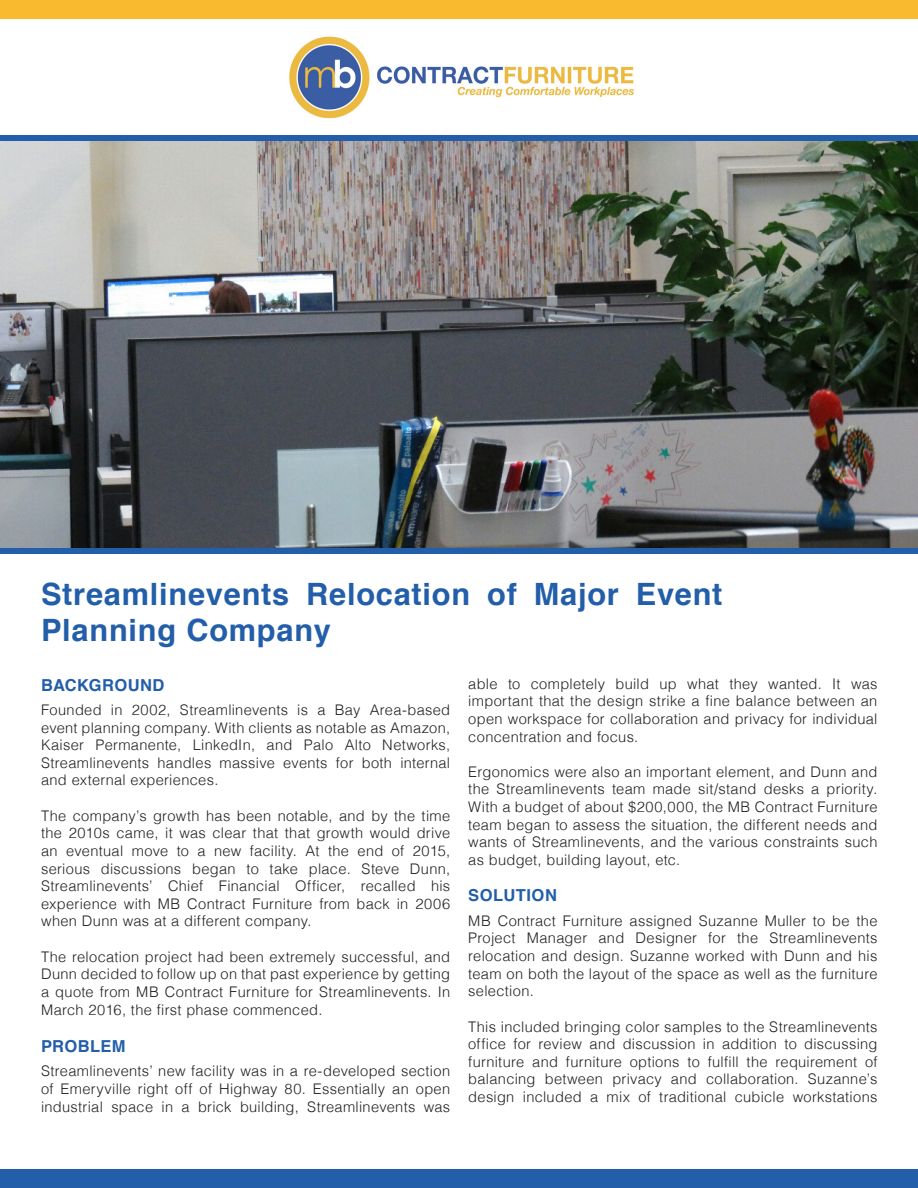
<style>
.page{position:relative;width:918px;height:1188px;background:#fff}
.page>*{position:absolute;margin:0;border:0;box-sizing:border-box;transform-origin:0 0}
.t1{font:700 30.75px/36.9px "Helvetica";letter-spacing:.025em;color:#225ea9}
.SubHeads{font:700 16.5px "Helvetica";letter-spacing:.03em;color:#225ea9}
.Body{font:300 14.7px/17.7px "Helvetica";letter-spacing:.02em;color:#231f20;text-align:justify}
</style>
<div class="page">
<img style="left:289px;top:36px;width:345px;height:83px">
<div style="left:0;top:0;width:918px;height:18px;background:#faba2f"></div>
<img style="left:0;top:140px;width:918px;height:408px">
<div style="left:0;top:135px;width:918px;height:5px;background:#225ea9"></div>
<div style="left:0;top:548px;width:918px;height:6px;background:#225ea9"></div>
<div style="left:0;top:1170px;width:918px;height:18px;background:#225ea9"></div>
<p class="t1" style="left:41px;top:576px;width:683px">Streamlinevents Relocation of Major Event<br>Planning Company</p>
<p class="SubHeads" style="left:41px;top:671px;width:125px">BACKGROUND</p>
<p class="Body" style="left:41px;top:700px;width:411px">Founded in 2002, Streamlinevents is a Bay Area-based event planning company. With clients as notable as Amazon, Kaiser Permanente, LinkedIn, and Palo Alto Networks, Streamlinevents handles massive events for both internal and external experiences.</p>
<p class="Body" style="left:41px;top:806px;width:411px">The company’s growth has been notable, and by the time the 2010s came, it was clear that that growth would drive an eventual move to a new facility. At the end of 2015, serious discussions began to take place. Steve Dunn, Streamlinevents’ Chief Financial Officer, recalled his experience with MB Contract Furniture from back in 2006 when Dunn was at a different company.</p>
<p class="Body" style="left:41px;top:947px;width:411px">The relocation project had been extremely successful, and Dunn decided to follow up on that past experience by getting a quote from MB Contract Furniture for Streamlinevents. In March 2016, the first phase commenced.</p>
<p class="SubHeads" style="left:41px;top:1033px;width:86px">PROBLEM</p>
<p class="Body" style="left:41px;top:1061px;width:411px">Streamlinevents’ new facility was in a re-developed section of Emeryville right off of Highway 80. Essentially an open industrial space in a brick building, Streamlinevents was</p>
<p class="Body" style="left:468px;top:674px;width:411px">able to completely build up what they wanted. It was important that the design strike a fine balance between an open workspace for collaboration and privacy for individual concentration and focus.</p>
<p class="Body" style="left:468px;top:762px;width:411px">Ergonomics were also an important element, and Dunn and the Streamlinevents team made sit/stand desks a priority.<br>With a budget of about $200,000, the MB Contract Furniture team began to assess the situation, the different needs and wants of Streamlinevents, and the various constraints such as budget, building layout, etc.</p>
<p class="SubHeads" style="left:468px;top:882px;width:90px">SOLUTION</p>
<p class="Body" style="left:468px;top:911px;width:411px">MB Contract Furniture assigned Suzanne Muller to be the Project Manager and Designer for the Streamlinevents relocation and design. Suzanne worked with Dunn and his team on both the layout of the space as well as the furniture selection.</p>
<p class="Body" style="left:468px;top:1016px;width:411px">This included bringing color samples to the Streamlinevents office for review and discussion in addition to discussing furniture and furniture options to fulfill the requirement of balancing between privacy and collaboration. Suzanne’s design included a mix of traditional cubicle workstations</p>
</div>
